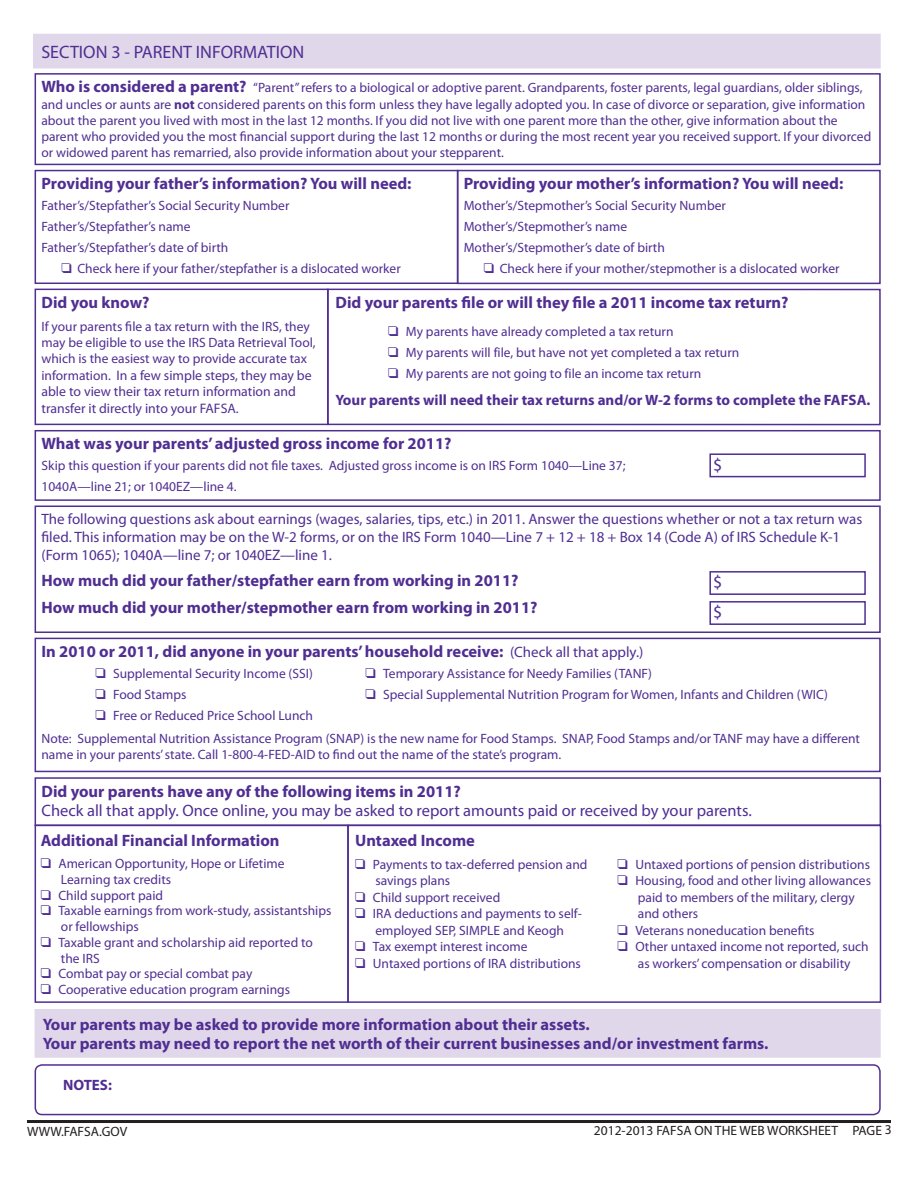
<style>
.page{position:relative;width:918px;height:1188px;background:#fff}
.page>*{position:absolute;margin:0;border:0;box-sizing:border-box;transform-origin:0 0}
.t1{font:18px/30px "Myriad Pro";color:#502e92}
.t2{font:700 16.5px/19.8px "Myriad Pro";color:#502e92}
.t3{font:16.5px/19.8px "Myriad Pro";color:#502e92}
.t4{font:15px/18px "Myriad Pro";color:#502e92}
.t5{font:700 15px "Myriad Pro";color:#502e92}
.t6{font:13.8px/16.5px "Myriad Pro";color:#502e92}
.t7{font:13.5px/16.2px "Myriad Pro";color:#502e92}
.t8{font:13.5px "Myriad Pro";color:#231f20}
.s1{font-weight:700}
.s2{font-family:"Arial Unicode MS"}
.s3{font-size:13.5px}
.s4{font-weight:400;font-size:15px}
</style>
<div class="page">
<div style="left:35px;top:1064px;width:846px;height:51px;border:2px solid #502e92;border-radius:7px"></div>
<div style="left:34px;top:34px;width:846px;height:34px;background:#e0d7ea"></div>
<div style="left:35px;top:170px;width:423px;height:114px;border:2px solid #502e92"></div>
<div style="left:457px;top:170px;width:424px;height:114px;border:2px solid #502e92"></div>
<div style="left:35px;top:430px;width:846px;height:71px;border:2px solid #502e92"></div>
<div style="left:709px;top:453px;width:157px;height:24px;border:2px solid #502e92"></div>
<div style="left:35px;top:506px;width:846px;height:127px;border:2px solid #502e92"></div>
<div style="left:709px;top:571px;width:157px;height:24px;border:2px solid #502e92"></div>
<div style="left:709px;top:601px;width:157px;height:24px;border:2px solid #502e92"></div>
<div style="left:35px;top:777px;width:846px;height:49px;border:2px solid #502e92"></div>
<div style="left:35px;top:825px;width:314px;height:178px;border:2px solid #502e92"></div>
<div style="left:347px;top:825px;width:534px;height:178px;border:2px solid #502e92"></div>
<div style="left:35px;top:73px;width:846px;height:92px;border:2px solid #502e92"></div>
<div style="left:35px;top:638px;width:846px;height:134px;border:2px solid #502e92"></div>
<div style="left:35px;top:1010px;width:845px;height:47px;background:#e0d7ea"></div>
<div style="left:35px;top:1009px;width:846px;height:49px;border:2px solid #e0d7ea"></div>
<div style="left:327px;top:289px;width:554px;height:136px;border:2px solid #502e92"></div>
<div style="left:35px;top:289px;width:294px;height:136px;border:2px solid #502e92"></div>
<hr style="left:27px;top:1120px;width:864px;height:3px;background:#231f20">
<h1 class="t1" style="left:41px;top:37px;width:265px">SECTION 3 - PARENT INFORMATION</h1>
<h2 class="t2" style="left:41px;top:76px;width:207px">Who is considered a parent?</h2>
<p class="t7" style="left:41px;top:80px;width:831px;text-indent:212px">“Parent” refers to a biological or adoptive parent. Grandparents, foster parents, legal guardians, older siblings, and uncles or aunts are <span class="s1">not</span> considered parents on this form unless they have legally adopted you. In case of divorce or separation, give information about the parent you lived with most in the last 12 months. If you did not live with one parent more than the other, give information about the parent who provided you the most financial support during the last 12 months or during the most recent year you received support. If your divorced or widowed parent has remarried, also provide information about your stepparent.</p>
<h2 class="t2" style="left:41px;top:173px;width:372px">Providing your father’s information? You will need:</h2>
<p class="t7" style="left:41px;top:197px;width:249px">Father’s/Stepfather’s Social Security Number</p>
<p class="t7" style="left:41px;top:218px;width:151px">Father’s/Stepfather’s name</p>
<p class="t7" style="left:41px;top:239px;width:189px">Father’s/Stepfather’s date of birth</p>
<p class="t7" style="left:61px;top:260px;width:341px"><span class="s2">❑</span> Check here if your father/stepfather is a dislocated worker</p>
<h2 class="t2" style="left:464px;top:173px;width:381px">Providing your mother’s information? You will need:</h2>
<p class="t7" style="left:464px;top:197px;width:264px">Mother’s/Stepmother’s Social Security Number</p>
<p class="t7" style="left:464px;top:218px;width:165px">Mother’s/Stepmother’s name</p>
<p class="t7" style="left:464px;top:239px;width:203px">Mother’s/Stepmother’s date of birth</p>
<p class="t7" style="left:484px;top:260px;width:357px"><span class="s2">❑</span> Check here if your mother/stepmother is a dislocated worker</p>
<h2 class="t2" style="left:41px;top:292px;width:110px">Did you know?</h2>
<p class="t7" style="left:41px;top:318px;width:276px">If your parents file a tax return with the IRS, they may be eligible to use the IRS Data Retrieval Tool, which is the easiest way to provide accurate tax</p>
<p class="t6" style="left:41px;top:367px;width:272px"><span class="s3">information.</span> In a few simple steps, they may be able to view their tax return information and transfer it directly into your FAFSA.</p>
<h2 class="t2" style="left:336px;top:292px;width:455px">Did your parents file or will they file a 2011 income tax return?</h2>
<p class="t7" style="left:388px;top:323px;width:287px"><span class="s2">❑</span> My parents have already completed a tax return</p>
<p class="t7" style="left:388px;top:344px;width:353px"><span class="s2">❑</span> My parents will file, but have not yet completed a tax return</p>
<p class="t7" style="left:388px;top:365px;width:315px"><span class="s2">❑</span> My parents are not going to file an income tax return</p>
<p class="t5" style="left:336px;top:391px;width:536px">Your parents will need their tax returns and/or W-2 forms to complete the FAFSA.</p>
<h2 class="t2" style="left:41px;top:433px;width:412px">What was your parents’ adjusted gross income for 2011?</h2>
<p class="t7" style="left:41px;top:455px;width:586px;line-height:21px">Skip this question if your parents did not file taxes. Adjusted gross income is on IRS Form 1040—Line 37;<br>1040A—line 21; or 1040EZ—line 4.</p>
<h1 class="t1" style="left:713px;top:449px;width:11px">$</h1>
<p class="t4" style="left:41px;top:509px;width:822px">The following questions ask about earnings (wages, salaries, tips, etc.) in 2011. Answer the questions whether or not a tax return was filed. This information may be on the W-2 forms, or on the IRS Form 1040—Line 7 + 12 + 18 + Box 14 (Code A) of IRS Schedule K-1 (Form 1065); 1040A—line 7; or 1040EZ—line 1.</p>
<h2 class="t2" style="left:41px;top:570px;width:479px">How much did your father/stepfather earn from working in 2011?</h2>
<h2 class="t2" style="left:41px;top:597px;width:498px">How much did your mother/stepmother earn from working in 2011?</h2>
<h1 class="t1" style="left:713px;top:567px;width:11px">$ $</h1>
<h2 class="t2" style="left:41px;top:641px;width:604px">In 2010 or 2011, did anyone in your parents’ household receive: <span class="s4">(Check all that apply.)</span></h2>
<p class="t7" style="left:95px;top:665px;width:219px"><span class="s2">❑</span> Supplemental Security Income (SSI)</p>
<p class="t7" style="left:365px;top:665px;width:288px"><span class="s2">❑</span> Temporary Assistance for Needy Families (TANF)</p>
<p class="t7" style="left:95px;top:686px;width:93px"><span class="s2">❑</span> Food Stamps</p>
<p class="t7" style="left:365px;top:686px;width:464px"><span class="s2">❑</span> Special Supplemental Nutrition Program for Women, Infants and Children (WIC)</p>
<p class="t7" style="left:95px;top:707px;width:219px"><span class="s2">❑</span> Free or Reduced Price School Lunch</p>
<p class="t7" style="left:41px;top:730px;width:820px">Note: Supplemental Nutrition Assistance Program (SNAP) is the new name for Food Stamps. SNAP, Food Stamps and/or TANF may have a different name in your parents’ state. Call 1-800-4-FED-AID to find out the name of the state’s program.</p>
<h2 class="t3" style="left:41px;top:781px;width:712px"><span class="s1">Did your parents have any of the following items in 2011?<br></span>Check all that apply. Once online, you may be asked to report amounts paid or received by your parents.</h2>
<h2 class="t2" style="left:41px;top:830px;width:240px">Additional Financial Information</h2>
<p class="t7" style="left:61px;top:856px;width:225px;line-height:15.8px;text-indent:-20px"><span class="s2">❑</span> American Opportunity, Hope or Lifetime<br>Learning tax credits</p>
<p class="t7" style="left:41px;top:887px;width:124px"><span class="s2">❑</span> Child support paid</p>
<p class="t7" style="left:61px;top:903px;width:272px;line-height:15.8px;text-indent:-20px"><span class="s2">❑</span> Taxable earnings from work-study, assistantships or fellowships</p>
<p class="t7" style="left:61px;top:934px;width:254px;line-height:15.8px;text-indent:-20px"><span class="s2">❑</span> Taxable grant and scholarship aid reported to the IRS</p>
<p class="t7" style="left:41px;top:966px;width:213px"><span class="s2">❑</span> Combat pay or special combat pay</p>
<p class="t7" style="left:41px;top:981px;width:251px"><span class="s2">❑</span> Cooperative education program earnings</p>
<h2 class="t2" style="left:355px;top:830px;width:121px">Untaxed Income</h2>
<p class="t7" style="left:375px;top:856px;width:214px;text-indent:-20px"><span class="s2">❑</span> Payments to tax-deferred pension and savings plans</p>
<p class="t7" style="left:355px;top:889px;width:147px"><span class="s2">❑</span> Child support received</p>
<p class="t7" style="left:355px;top:905px;width:228px;text-align:center"><span class="s2">❑</span> IRA deductions and payments to self&shy;employed SEP, SIMPLE and Keogh</p>
<p class="t7" style="left:355px;top:939px;width:174px"><span class="s2">❑</span> Tax exempt interest income</p>
<p class="t7" style="left:355px;top:955px;width:227px"><span class="s2">❑</span> Untaxed portions of IRA distributions</p>
<p class="t7" style="left:618px;top:856px;width:254px"><span class="s2">❑</span> Untaxed portions of pension distributions</p>
<p class="t7" style="left:638px;top:872px;width:235px;text-indent:-20px"><span class="s2">❑</span> Housing, food and other living allowances paid to members of the military, clergy and others</p>
<p class="t7" style="left:618px;top:922px;width:198px"><span class="s2">❑</span> Veterans noneducation benefits</p>
<p class="t7" style="left:618px;top:938px;width:253px;text-align:center"><span class="s2">❑</span> Other untaxed income not reported, such as workers’ compensation or disability</p>
<h2 class="t2" style="left:43px;top:1014px;width:727px">Your parents may be asked to provide more information about their assets.<br>Your parents may need to report the net worth of their current businesses and/or investment farms.</h2>
<p class="t5" style="left:63px;top:1076px;width:50px">NOTES:</p>
<p class="t8" style="left:27px;top:1123px;width:102px">WWW.FAFSA.GOV</p>
<p class="t8" style="left:594px;top:1122px;width:299px">2012-2013 FAFSA ON THE WEB WORKSHEET PAGE 3</p>
</div>
